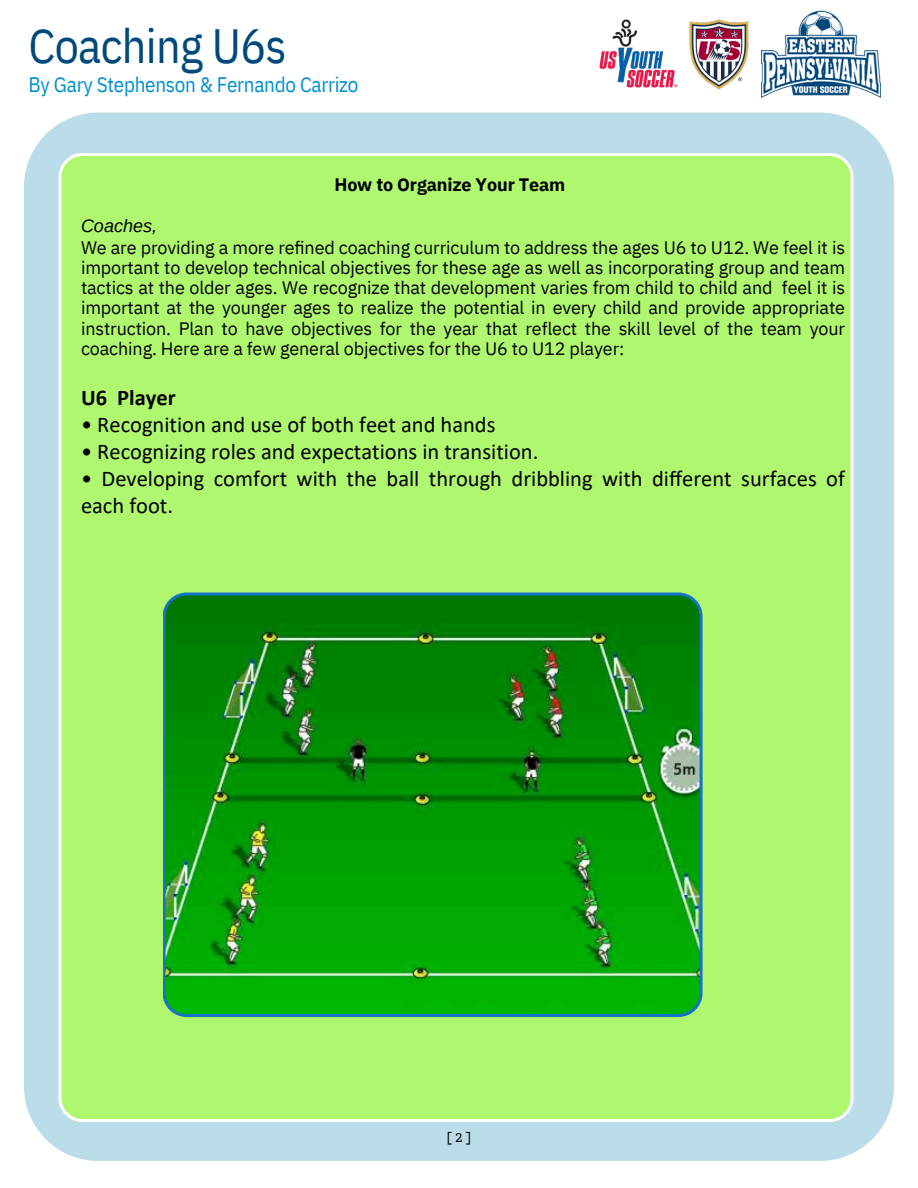
<style>
.page{position:relative;width:918px;height:1188px;background:#fff}
.page>*{position:absolute;margin:0;border:0;box-sizing:border-box;transform-origin:0 0}
.t1{font:48px "IBM Plex Sans Cond";letter-spacing:-.015em;color:#00497b}
.t2{font:22.5px/27px "Calibri";color:#000}
.t3{font:700 22.5px "Calibri";color:#000}
.t4{font:21px "IBM Plex Sans Cond";letter-spacing:-.015em;color:#0090ce}
.t5{font:18px/20.4px "IBM Plex Sans";letter-spacing:-.01em;color:#000}
.t6{font:700 18px "IBM Plex Sans";letter-spacing:-.01em;color:#000}
.t7{font:15px "Courier Prime";color:#000}
.s1{font-family:"Arimo";font-style:italic}
</style>
<div class="page">
<div style="left:24px;top:112px;width:870px;height:1049px;background:#badde9"></div>
<div style="left:58px;top:153px;width:796px;height:969px;background:#aff76f"></div>
<img style="left:599px;top:19px;width:79px;height:69px">
<img style="left:762px;top:10px;width:118px;height:87px">
<img style="left:689px;top:19px;width:60px;height:71px">
<svg style="left:163px;top:593px;width:540px;height:424px;background:#0b960e"></svg>
<p class="t1" style="left:28px;top:14px;width:260px">Coaching U6s</p>
<p class="t4" style="left:28px;top:70px;width:331px">By Gary Stephenson &amp; Fernando Carrizo</p>
<p class="t6" style="left:334px;top:173px;width:232px">How to Organize Your Team</p>
<h2 class="t5" style="left:81px;top:215px;width:766px"><span class="s1">Coaches,<br></span>We are providing a more refined coaching curriculum to address the ages U6 to U12. We feel it is important to develop technical objectives for these age as well as incorporating group and team tactics at the older ages. We recognize that development varies from child to child and feel it is important at the younger ages to realize the potential in every child and provide appropriate instruction. Plan to have objectives for the year that reflect the skill level of the team your coaching. Here are a few general objectives for the U6 to U12 player:</h2>
<h3 class="t3" style="left:81px;top:389px;width:96px">U6 Player</h3>
<h3 class="t2" style="left:81px;top:413px;width:416px">• Recognition and use of both feet and hands</h3>
<h3 class="t2" style="left:81px;top:440px;width:459px">• Recognizing roles and expectations in transition.</h3>
<h3 class="t2" style="left:81px;top:467px;width:765px">• Developing comfort with the ball through dribbling with different surfaces of each foot.</h3>
<p class="t7" style="left:445px;top:1131px;width:28px">[2]</p>
</div>
